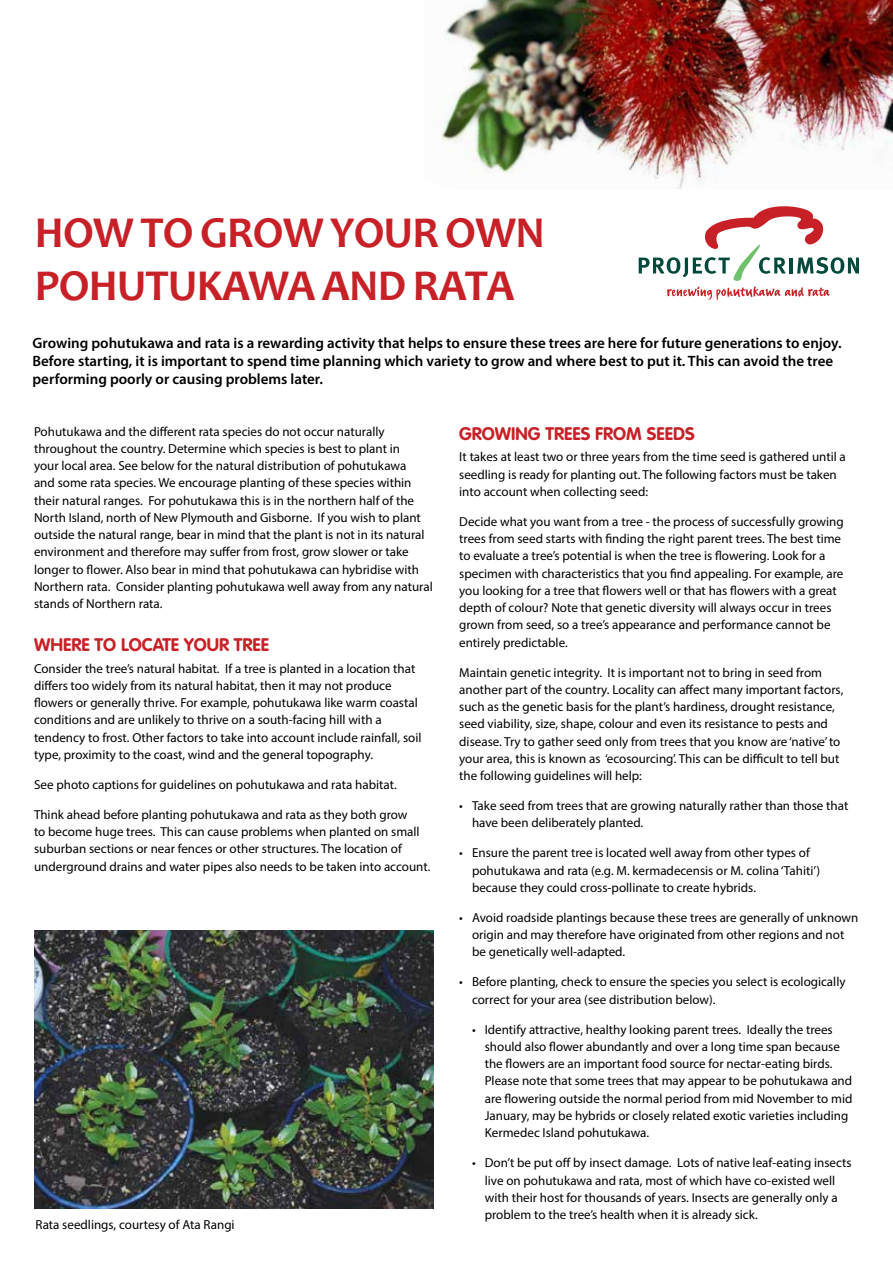
<style>
.page{position:relative;width:893px;height:1263px;background:#fff}
.page>*{position:absolute;margin:0;border:0;box-sizing:border-box;transform-origin:0 0}
.t1{font:700 44.25px/53.1px "Candara";letter-spacing:-.015em;color:#c72127}
.t2{font:700 18px "VAG Rounded";color:#c72127}
.t3{font:600 15px/18px "Myriad Pro";color:#000}
.t4{font:13.05px/17.2px "Myriad Pro";color:#000}
</style>
<div class="page">
<img style="left:440px;top:0;width:453px;height:189px">
<svg style="left:639px;top:206px;width:220px;height:94px"></svg>
<img style="left:34px;top:930px;width:400px;height:278px">
<h1 class="t1" style="left:35px;top:205px;width:511px">HOW TO GROW YOUR OWN<br>POHUTUKAWA AND RATA</h1>
<p class="t3" style="left:33px;top:333px;width:811px">Growing pohutukawa and rata is a rewarding activity that helps to ensure these trees are here for future generations to enjoy.<br>Before starting, it is important to spend time planning which variety to grow and where best to put it. This can avoid the tree performing poorly or causing problems later.</p>
<p class="t4" style="left:34px;top:422px;width:400px">Pohutukawa and the different rata species do not occur naturally throughout the country. Determine which species is best to plant in<br>your local area. See below for the natural distribution of pohutukawa<br>and some rata species. We encourage planting of these species within their natural ranges. For pohutukawa this is in the northern half of the North Island, north of New Plymouth and Gisborne. If you wish to plant outside the natural range, bear in mind that the plant is not in its natural environment and therefore may suffer from frost, grow slower or take longer to flower. Also bear in mind that pohutukawa can hybridise with Northern rata. Consider planting pohutukawa well away from any natural stands of Northern rata.</p>
<h2 class="t2" style="left:34px;top:634px;width:237px">WHERE TO LOCATE YOUR TREE</h2>
<p class="t4" style="left:34px;top:659px;width:389px">Consider the tree’s natural habitat. If a tree is planted in a location that differs too widely from its natural habitat, then it may not produce flowers or generally thrive. For example, pohutukawa like warm coastal conditions and are unlikely to thrive on a south-facing hill with a tendency to frost. Other factors to take into account include rainfall, soil type, proximity to the coast, wind and the general topography.</p>
<p class="t4" style="left:34px;top:776px;width:364px">See photo captions for guidelines on pohutukawa and rata habitat.</p>
<p class="t4" style="left:34px;top:806px;width:398px">Think ahead before planting pohutukawa and rata as they both grow<br>to become huge trees. This can cause problems when planted on small suburban sections or near fences or other structures. The location of underground drains and water pipes also needs to be taken into account.</p>
<p class="t4" style="left:36px;top:1216px;width:201px">Rata seedlings, courtesy of Ata Rangi</p>
<h2 class="t2" style="left:459px;top:423px;width:237px">GROWING TREES FROM SEEDS</h2>
<p class="t4" style="left:459px;top:448px;width:388px">It takes at least two or three years from the time seed is gathered until a seedling is ready for planting out. The following factors must be taken into account when collecting seed:</p>
<p class="t4" style="left:459px;top:513px;width:386px">Decide what you want from a tree - the process of successfully growing trees from seed starts with finding the right parent trees. The best time to evaluate a tree’s potential is when the tree is flowering. Look for a specimen with characteristics that you find appealing. For example, are you looking for a tree that flowers well or that has flowers with a great depth of colour? Note that genetic diversity will always occur in trees grown from seed, so a tree’s appearance and performance cannot be entirely predictable.</p>
<p class="t4" style="left:459px;top:663px;width:386px">Maintain genetic integrity. It is important not to bring in seed from another part of the country. Locality can affect many important factors, such as the genetic basis for the plant’s hardiness, drought resistance, seed viability, size, shape, colour and even its resistance to pests and disease. Try to gather seed only from trees that you know are ‘native’ to your area, this is known as ‘ecosourcing’. This can be difficult to tell but the following guidelines will help:</p>
<p class="t4" style="left:472px;top:797px;width:378px;text-indent:-13px">• Take seed from trees that are growing naturally rather than those that have been deliberately planted.</p>
<p class="t4" style="left:472px;top:844px;width:350px;text-indent:-13px">• Ensure the parent tree is located well away from other types of pohutukawa and rata (e.g. M. kermadecensis or M. colina ‘Tahiti’) because they could cross-pollinate to create hybrids.</p>
<p class="t4" style="left:472px;top:909px;width:388px;text-indent:-13px">• Avoid roadside plantings because these trees are generally of unknown origin and may therefore have originated from other regions and not be genetically well-adapted.</p>
<p class="t4" style="left:472px;top:973px;width:375px;text-indent:-13px">• Before planting, check to ensure the species you select is ecologically correct for your area (see distribution below).</p>
<p class="t4" style="left:485px;top:1020px;width:369px;text-indent:-13px">• Identify attractive, healthy looking parent trees. Ideally the trees should also flower abundantly and over a long time span because the flowers are an important food source for nectar-eating birds.<br>Please note that some trees that may appear to be pohutukawa and are flowering outside the normal period from mid November to mid January, may be hybrids or closely related exotic varieties including Kermedec Island pohutukawa.</p>
<p class="t4" style="left:485px;top:1154px;width:368px;text-indent:-13px">• Don’t be put off by insect damage. Lots of native leaf-eating insects live on pohutukawa and rata, most of which have co-existed well with their host for thousands of years. Insects are generally only a problem to the tree’s health when it is already sick.</p>
</div>
